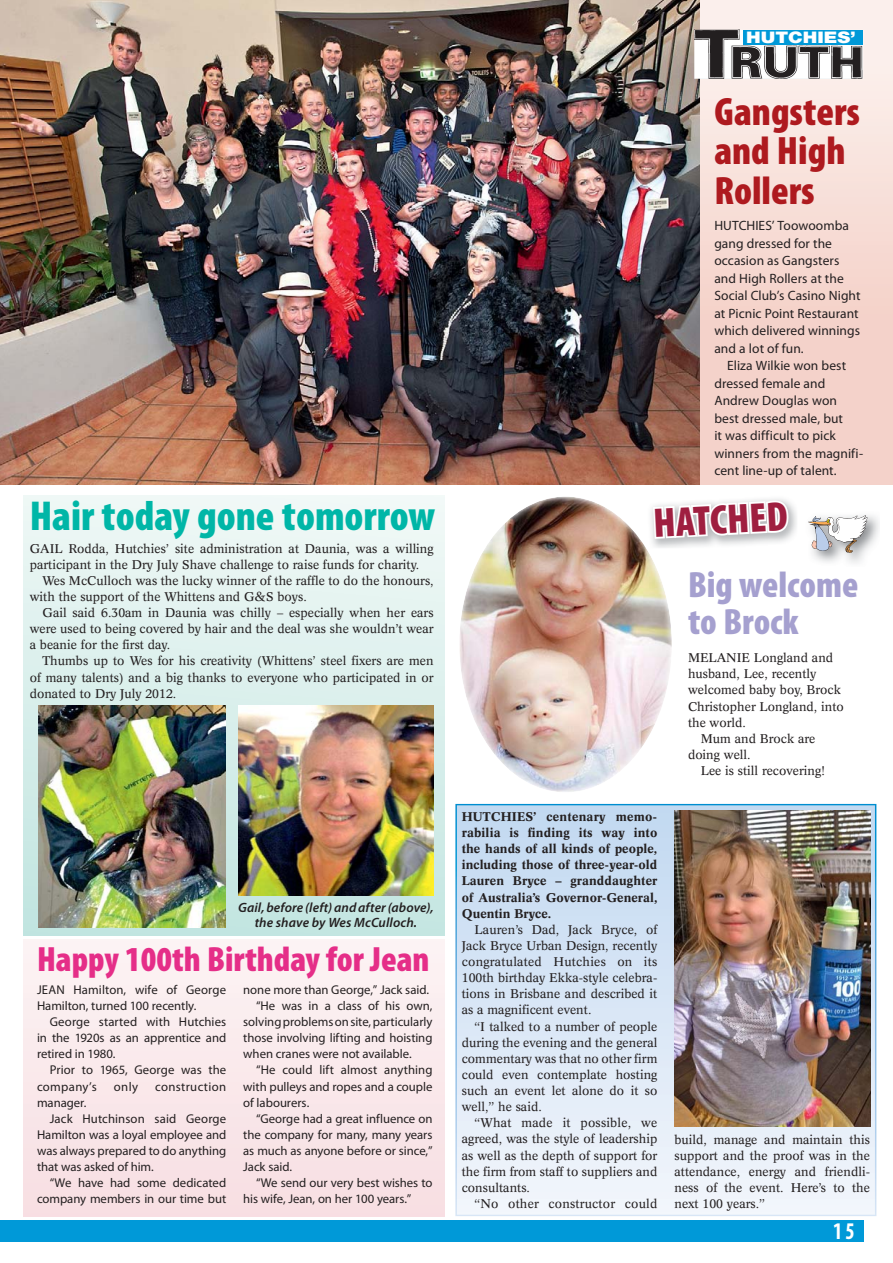
<style>
.page{position:relative;width:893px;height:1263px;background:#fff}
.page>*{position:absolute;margin:0;border:0;box-sizing:border-box;transform-origin:0 0}
.t1{font:900 condensed 42px "Myriad Pro";color:#00b6a7}
.t2{font:900 condensed 41.55px "Myriad Pro";color:#9f1f40}
.t3{font:900 condensed 39.75px/39.8px "Myriad Pro";color:#ae1a1f}
.t4{font:900 condensed 36.75px/36.8px "Myriad Pro";color:#a5a0cf}
.t5{font:900 condensed 35.25px "Myriad Pro";color:#e52e88}
.t6{font:700 condensed 24px "Myriad Pro";color:#fff;scale:.9 1}
.t7{font:900 15.9px "Helvetica Neue";color:#fff;scale:1.2 1}
.t8{font:13.5px/17.5px "Myriad Pro";color:#231f20}
.t9{font:italic 600 13.5px/15px "Myriad Pro";letter-spacing:.01em;color:#231f20;text-align:center}
.t10{font:12.75px/16px "Myriad Pro";color:#231f20}
.t11{font:12.75px "Myriad Pro";letter-spacing:.03em;color:#231f20}
.t12{font:12.3px/16px "Concorde";color:#231f20;text-align:justify}
.t13{font:700 12.3px/16px "Concorde";color:#231f20;text-align:justify}
.s1{color:#fff}
</style>
<div class="page">
<div style="left:685px;top:0;width:208px;height:485px;background:linear-gradient(to bottom,#fbf0ec,#f1c9c0)"></div>
<svg style="left:455px;top:804px;width:421px;height:412px"></svg>
<div style="left:23px;top:940px;width:421px;height:276px;background:#fae9eb"></div>
<div style="left:23px;top:495px;width:421px;height:441px;background:linear-gradient(to bottom,#f0f8f7,#bddfd9)"></div>
<div style="left:0;top:1220px;width:863px;height:22px;background:#0099d8"></div>
<img style="left:812px;top:515px;width:67px;height:48px">
<svg style="left:808px;top:515px;width:59px;height:38px"></svg>
<img style="left:459px;top:497px;width:213px;height:295px;border-radius:50%">
<img style="left:238px;top:706px;width:196px;height:190px">
<img style="left:38px;top:706px;width:187px;height:221px">
<img style="left:0;top:0;width:699px;height:485px">
<img style="left:694px;top:30px;width:169px;height:49px">
<div style="left:743px;top:30px;width:119px;height:14px;background:#0099d8"></div>
<img style="left:674px;top:811px;width:196px;height:316px">
<h1 class="t1" style="left:30px;top:500px;width:407px">Hair today gone tomorrow</h1>
<p class="t12" style="left:30px;top:541px;width:405px">GAIL Rodda, Hutchies’ site administration at Daunia, was a willing participant in the Dry July Shave challenge to raise funds for charity.</p>
<p class="t12" style="left:30px;top:574px;width:405px;text-indent:13px">Wes McCulloch was the lucky winner of the raffle to do the honours, with the support of the Whittens and G&amp;S boys.</p>
<p class="t12" style="left:30px;top:606px;width:405px;text-indent:13px">Gail said 6.30am in Daunia was chilly – especially when her ears were used to being covered by hair and the deal was she wouldn’t wear a beanie for the first day.</p>
<p class="t12" style="left:30px;top:654px;width:405px;text-indent:13px">Thumbs up to Wes for his creativity (Whittens’ steel fixers are men of many talents) and a big thanks to everyone who participated in or donated to Dry July 2012.</p>
<p class="t9" style="left:238px;top:901px;width:197px">Gail, before (left) and after (above), the shave by Wes McCulloch.</p>
<h3 class="t5" style="left:37px;top:946px;width:394px">Happy 100th Birthday for Jean</h3>
<p class="t10" style="left:37px;top:983px;width:191px">JEAN Hamilton, wife of George<br>Hamilton, turned 100 recently.</p>
<p class="t10" style="left:37px;top:1015px;width:191px;text-align:justify;text-indent:13px">George started with Hutchies in the 1920s as an apprentice and retired in 1980.</p>
<p class="t10" style="left:37px;top:1063px;width:191px;text-indent:13px">Prior to 1965, George was the company’s</p>
<p class="t10" style="left:114px;top:1080px;width:26px">only</p>
<p class="t11" style="left:155px;top:1081px;width:73px">construction</p>
<p class="t10" style="left:37px;top:1096px;width:51px">manager.</p>
<p class="t10" style="left:50px;top:1112px;width:178px">Jack Hutchinson said George</p>
<p class="t10" style="left:37px;top:1128px;width:191px">Hamilton was a loyal employee and</p>
<p class="t10" style="left:37px;top:1144px;width:191px">was always prepared to do anything</p>
<p class="t10" style="left:37px;top:1160px;width:118px">that was asked of him.</p>
<p class="t10" style="left:50px;top:1176px;width:178px">“We have had some dedicated</p>
<p class="t10" style="left:37px;top:1192px;width:191px">company members in our time but</p>
<p class="t10" style="left:243px;top:983px;width:187px">none more than George,” Jack said.</p>
<p class="t10" style="left:256px;top:999px;width:178px">“He was in a class of his own,</p>
<p class="t10" style="left:243px;top:1015px;width:191px">solving problems on site, particularly</p>
<p class="t10" style="left:243px;top:1031px;width:191px">those involving lifting and hoisting</p>
<p class="t10" style="left:243px;top:1047px;width:170px">when cranes were not available.</p>
<p class="t10" style="left:256px;top:1063px;width:178px">“He could lift almost anything</p>
<p class="t10" style="left:243px;top:1080px;width:191px">with pulleys and ropes and a couple</p>
<p class="t10" style="left:243px;top:1096px;width:68px">of labourers.</p>
<p class="t10" style="left:256px;top:1112px;width:178px">“George had a great influence on</p>
<p class="t10" style="left:243px;top:1128px;width:191px">the company for many, many years</p>
<p class="t10" style="left:243px;top:1144px;width:191px">as much as anyone before or since,”</p>
<p class="t10" style="left:243px;top:1160px;width:50px">Jack said.</p>
<p class="t10" style="left:256px;top:1176px;width:178px">“We send our very best wishes to</p>
<p class="t10" style="left:243px;top:1192px;width:170px">his wife, Jean, on her 100 years.”</p>
<p class="t7" style="left:746px;top:31px;width:93px">HUTCHIES’</p>
<h3 class="t3" style="left:714px;top:95px;width:147px">Gangsters and High<br>Rollers</h3>
<p class="t8" style="left:714px;top:219px;width:148px">HUTCHIES’ Toowoomba gang dressed for the occasion as Gangsters and High Rollers at the<br>Social Club’s Casino Night at Picnic Point Restaurant which delivered winnings and a lot of fun.</p>
<p class="t8" style="left:714px;top:359px;width:150px;text-indent:13px">Eliza Wilkie won best dressed female and<br>Andrew Douglas won best dressed male, but<br>it was difficult to pick winners from the magnifi&shy;cent line-up of talent.</p>
<h2 class="t2" style="left:652px;top:507px;width:136px;rotate:-3deg"><span class="s1">H</span>ATCHED</h2>
<h3 class="t4" style="left:688px;top:570px;width:172px">Big welcome to Brock</h3>
<p class="t13" style="left:462px;top:810px;width:197px">HUTCHIES’ centenary memo&shy;rabilia is finding its way into the hands of all kinds of people, including those of three-year-old Lauren Bryce – granddaughter of Australia’s Governor-General, Quentin Bryce.</p>
<p class="t12" style="left:462px;top:922px;width:197px;text-indent:13px">Lauren’s Dad, Jack Bryce, of Jack Bryce Urban Design, recently congratulated Hutchies on its 100th birthday Ekka-style celebra&shy;tions in Brisbane and described it as a magnificent event.</p>
<p class="t12" style="left:462px;top:1019px;width:197px;text-indent:13px">“I talked to a number of people during the evening and the general commentary was that no other firm could even contemplate hosting such an event let alone do it so well,” he said.</p>
<p class="t12" style="left:462px;top:1116px;width:197px;text-indent:13px">“What made it possible, we agreed, was the style of leadership as well as the depth of support for the firm from staff to suppliers and consultants.</p>
<p class="t12" style="left:474px;top:1197px;width:184px">“No other constructor could</p>
<p class="t12" style="left:688px;top:651px;width:147px">MELANIE Longland and</p>
<p class="t12" style="left:688px;top:667px;width:130px">husband, Lee, recently</p>
<p class="t12" style="left:688px;top:683px;width:155px">welcomed baby boy, Brock</p>
<p class="t12" style="left:688px;top:699px;width:157px">Christopher Longland, into</p>
<p class="t12" style="left:688px;top:715px;width:60px">the world.</p>
<p class="t12" style="left:701px;top:732px;width:116px">Mum and Brock are</p>
<p class="t12" style="left:688px;top:748px;width:64px">doing well.</p>
<p class="t12" style="left:701px;top:764px;width:126px">Lee is still recovering!</p>
<p class="t12" style="left:674px;top:1132px;width:197px">build, manage and maintain this support and the proof was in the attendance, energy and friendli&shy;ness of the event. Here’s to the next 100 years.”</p>
<h3 class="t6" style="left:833px;top:1222px;width:26px">15</h3>
</div>
